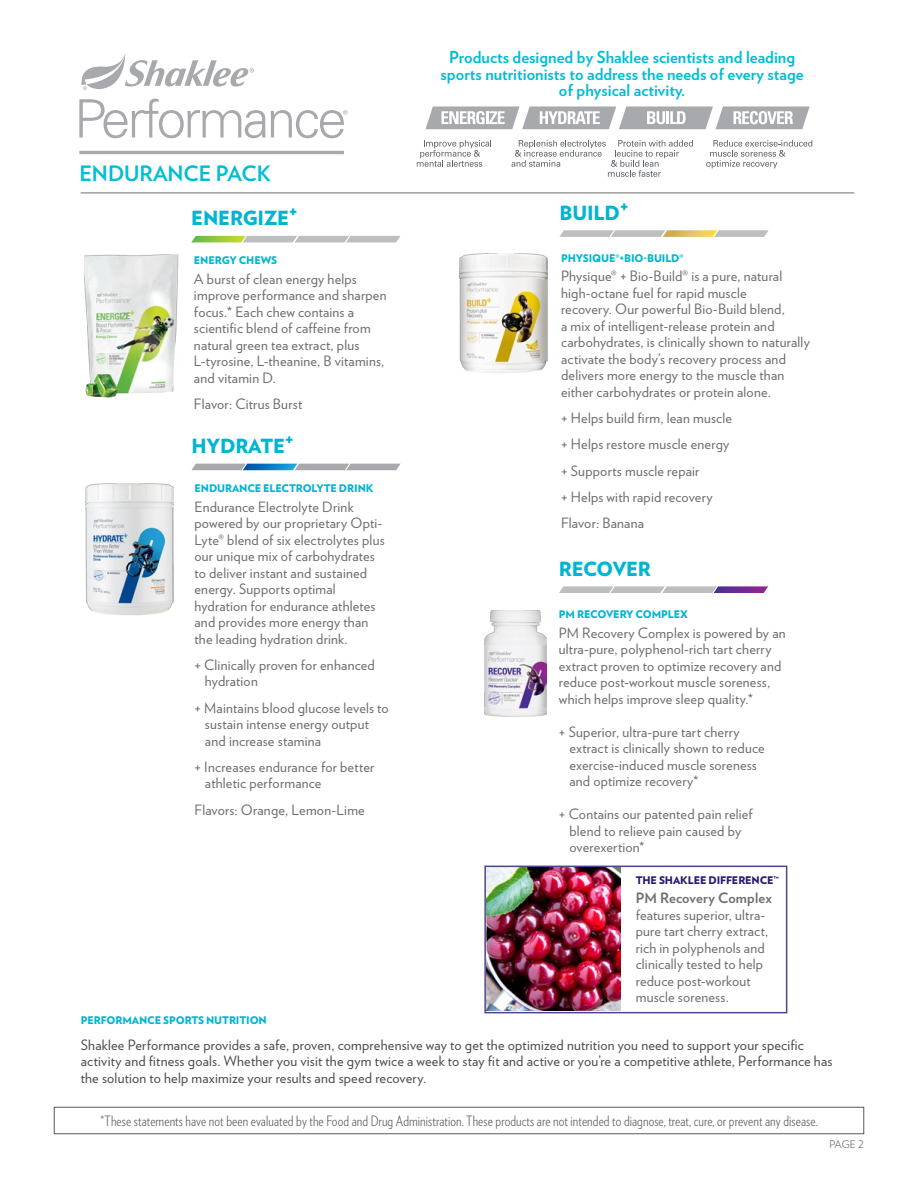
<style>
.page{position:relative;width:918px;height:1188px;background:#fff}
.page>*{position:absolute;margin:0;border:0;box-sizing:border-box;transform-origin:0 0}
.t1{font:700 21.15px "Verlag";color:#00bdd6}
.t2{font:900 19.5px "Verlag";letter-spacing:-.01em;color:#00b5d1}
.t3{font:700 16.5px/16.5px "Verlag";color:#00bdd6;text-align:center}
.t4{font:14.25px/16.5px "Verlag";letter-spacing:.015em;color:#6d6e71}
.t5{font:14.25px/16.5px "Verlag";letter-spacing:.015em;color:#4d4d4f}
.t6{font:300 14.25px "Verlag Condensed";letter-spacing:.005em;color:#58595b}
.t7{font:700 14.25px "Verlag";letter-spacing:.01em;color:#6d6e71}
.t8{font:900 10.5px "Verlag";letter-spacing:-.01em;color:#00b5d1}
.t9{font:900 10.5px "Verlag";letter-spacing:-.01em;color:#271d70}
.t10{font:300 10.5px "Verlag";color:#58595b}
</style>
<div class="page">
<div style="left:54px;top:1107px;width:810px;height:27px;border:1px solid #58595b"></div>
<img style="left:85px;top:255px;width:94px;height:143px">
<svg style="left:191px;top:236px;width:209px;height:6px"></svg>
<img style="left:86px;top:483px;width:87px;height:132px">
<svg style="left:191px;top:464px;width:210px;height:6px"></svg>
<img style="left:460px;top:254px;width:88px;height:119px">
<svg style="left:559px;top:230px;width:210px;height:7px"></svg>
<img style="left:484px;top:610px;width:62px;height:107px">
<svg style="left:559px;top:586px;width:209px;height:7px"></svg>
<img style="left:487px;top:869px;width:133px;height:141px">
<div style="left:484px;top:866px;width:303px;height:147px;border:2px solid #4e4688"></div>
<svg style="left:81px;top:54px;width:173px;height:36px"></svg>
<svg style="left:79px;top:99px;width:269px;height:39px"></svg>
<hr style="left:79px;top:151px;width:265px;height:3px;background:#a7a9ac">
<hr style="left:81px;top:193px;width:773px;height:1px;background:#6d6e71">
<svg style="left:417px;top:140px;width:74px;height:27px"></svg>
<svg style="left:706px;top:140px;width:106px;height:28px"></svg>
<svg style="left:512px;top:140px;width:181px;height:37px"></svg>
<svg style="left:425px;top:106px;width:385px;height:23px"></svg>
<h1 class="t1" style="left:79px;top:157px;width:193px">ENDURANCE PACK</h1>
<h2 class="t2" style="left:191px;top:202px;width:108px">ENERGIZE+</h2>
<p class="t8" style="left:194px;top:252px;width:85px">ENERGY CHEWS</p>
<p class="t4" style="left:194px;top:270px;width:194px">A burst of clean energy helps improve performance and sharpen focus.* Each chew contains a scientific blend of caffeine from natural green tea extract, plus<br>L-tyrosine, L-theanine, B vitamins, and vitamin D.</p>
<p class="t4" style="left:194px;top:395px;width:110px">Flavor: Citrus Burst</p>
<h2 class="t2" style="left:191px;top:430px;width:104px">HYDRATE+</h2>
<p class="t8" style="left:194px;top:480px;width:181px">ENDURANCE ELECTROLYTE DRINK</p>
<p class="t4" style="left:194px;top:497px;width:192px">Endurance Electrolyte Drink powered by our proprietary Opti-<br>Lyte® blend of six electrolytes plus our unique mix of carbohydrates to deliver instant and sustained energy. Supports optimal hydration for endurance athletes and provides more energy than the leading hydration drink.</p>
<p class="t4" style="left:205px;top:656px;width:171px;text-indent:-11px">+ Clinically proven for enhanced hydration</p>
<p class="t4" style="left:205px;top:698px;width:185px;text-indent:-11px">+ Maintains blood glucose levels to sustain intense energy output and increase stamina</p>
<p class="t4" style="left:205px;top:758px;width:171px;text-indent:-11px">+ Increases endurance for better athletic performance</p>
<p class="t4" style="left:194px;top:800px;width:172px">Flavors: Orange, Lemon-Lime</p>
<p class="t3" style="left:441px;top:48px;width:365px">Products designed by Shaklee scientists and leading sports nutritionists to address the needs of every stage of physical activity.</p>
<h2 class="t2" style="left:560px;top:197px;width:71px">BUILD+</h2>
<p class="t8" style="left:561px;top:250px;width:124px">PHYSIQUE®+BIO-BUILD®</p>
<p class="t4" style="left:561px;top:267px;width:250px">Physique® + Bio-Build® is a pure, natural high-octane fuel for rapid muscle<br>recovery. Our powerful Bio-Build blend,<br>a mix of intelligent-release protein and carbohydrates, is clinically shown to naturally activate the body’s recovery process and delivers more energy to the muscle than either carbohydrates or protein alone.</p>
<p class="t4" style="left:561px;top:404px;width:173px;line-height:26.2px">+ Helps build firm, lean muscle + Helps restore muscle energy + Supports muscle repair<br>+ Helps with rapid recovery<br>Flavor: Banana</p>
<h2 class="t2" style="left:559px;top:553px;width:94px">RECOVER</h2>
<p class="t8" style="left:559px;top:606px;width:130px">PM RECOVERY COMPLEX</p>
<p class="t4" style="left:559px;top:623px;width:228px">PM Recovery Complex is powered by an ultra-pure, polyphenol-rich tart cherry extract proven to optimize recovery and reduce post-workout muscle soreness, which helps improve sleep quality.*</p>
<p class="t4" style="left:569px;top:722px;width:197px;text-indent:-11px">+ Superior, ultra-pure tart cherry extract is clinically shown to reduce exercise-induced muscle soreness and optimize recovery*</p>
<p class="t4" style="left:569px;top:805px;width:185px;text-indent:-11px">+ Contains our patented pain relief blend to relieve pain caused by overexertion*</p>
<p class="t9" style="left:636px;top:871px;width:145px">THE SHAKLEE DIFFERENCE™</p>
<p class="t7" style="left:636px;top:887px;width:138px">PM Recovery Complex</p>
<p class="t4" style="left:636px;top:906px;width:134px">features superior, ultra&shy;pure tart cherry extract, rich in polyphenols and clinically tested to help reduce post-workout muscle soreness.</p>
<p class="t8" style="left:81px;top:1011px;width:188px">PERFORMANCE SPORTS NUTRITION</p>
<p class="t5" style="left:81px;top:1036px;width:753px">Shaklee Performance provides a safe, proven, comprehensive way to get the optimized nutrition you need to support your specific activity and fitness goals. Whether you visit the gym twice a week to stay fit and active or you’re a competitive athlete, Performance has the solution to help maximize your results and speed recovery.</p>
<p class="t6" style="left:101px;top:1111px;width:718px">*These statements have not been evaluated by the Food and Drug Administration. These products are not intended to diagnose, treat, cure, or prevent any disease.</p>
<p class="t10" style="left:829px;top:1137px;width:36px">PAGE 2</p>
</div>
